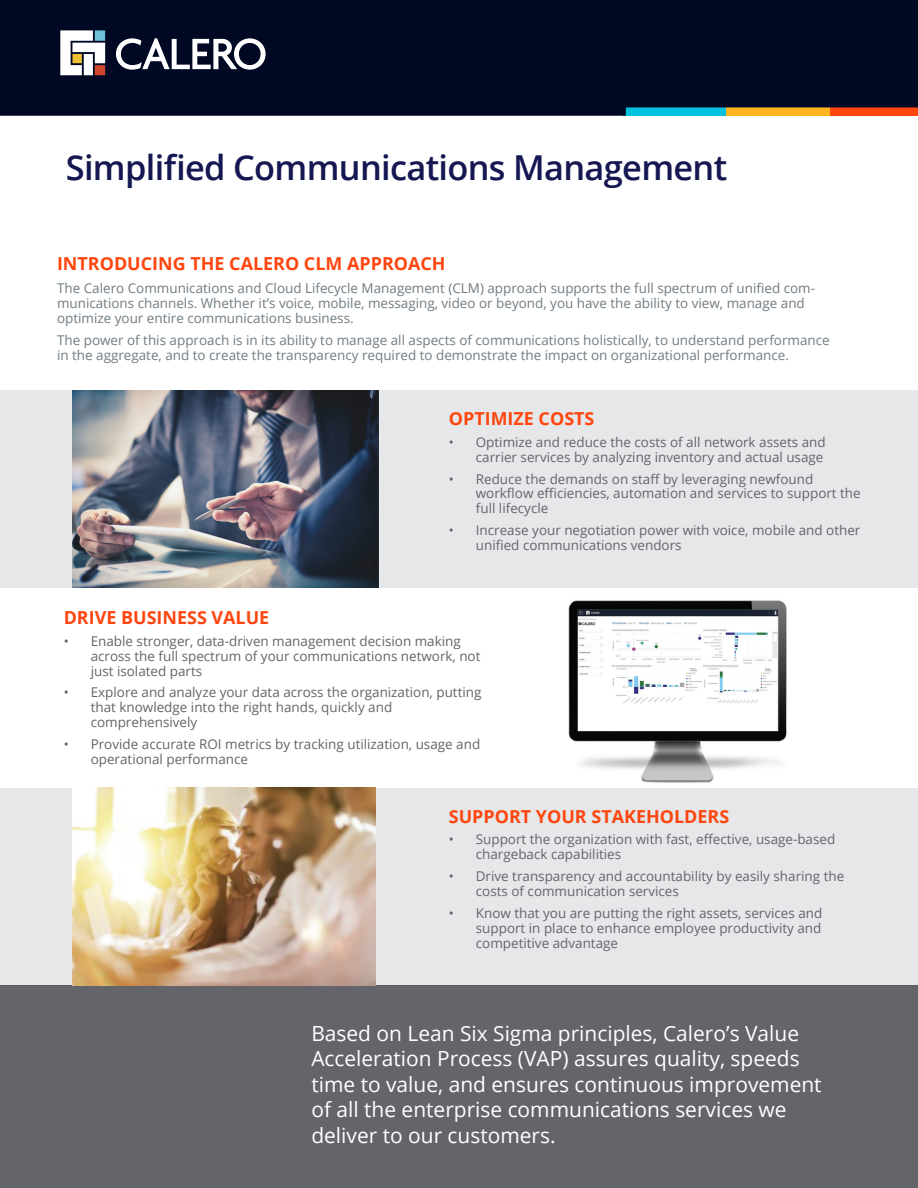
<style>
.page{position:relative;width:918px;height:1188px;background:#fff}
.page>*{position:absolute;margin:0;border:0;box-sizing:border-box;transform-origin:0 0}
.Main_Header{font:600 34.35px "Open Sans";letter-spacing:-.02em;color:#141751}
.Pull_Quote_quoter_te{font:20.85px/25.3px "Open Sans";color:#fff}
.Body_Text{font:700 18px "Open Sans";color:#ff460f}
.t1{font:13.5px/15px "Open Sans";color:#63656a}
.Body_Text-2{font:13.5px/15px "Open Sans";color:#707c83}
</style>
<div class="page">
<div style="left:0;top:986px;width:918px;height:202px;background:#63656a"></div>
<div style="left:0;top:788px;width:918px;height:198px;background:#e5e7e9"></div>
<img style="left:73px;top:788px;width:303px;height:198px">
<div style="left:0;top:390px;width:918px;height:198px;background:#e5e7e9"></div>
<img style="left:568px;top:600px;width:219px;height:183px">
<img style="left:73px;top:390px;width:306px;height:198px">
<div style="left:0;top:0;width:918px;height:116px;background:#010824"></div>
<svg style="left:60px;top:30px;width:45px;height:45px"></svg>
<svg style="left:116px;top:38px;width:150px;height:32px"></svg>
<p class="Main_Header" style="left:66px;top:144px;width:663px">Simplified Communications Management</p>
<p class="Body_Text" style="left:57px;top:250px;width:390px">INTRODUCING THE CALERO CLM APPROACH</p>
<p class="Body_Text-2" style="left:57px;top:281px;width:760px">The Calero Communications and Cloud Lifecycle Management (CLM) approach supports the full spectrum of unified com&shy;munications channels. Whether it’s voice, mobile, messaging, video or beyond, you have the ability to view, manage and optimize your entire communications business.</p>
<p class="Body_Text-2" style="left:57px;top:332px;width:774px">The power of this approach is in its ability to manage all aspects of communications holistically, to understand performance in the aggregate, and to create the transparency required to demonstrate the impact on organizational performance.</p>
<p class="Body_Text" style="left:449px;top:406px;width:147px">OPTIMIZE COSTS</p>
<p class="t1" style="left:449px;top:434px;width:378px;text-align:right">• Optimize and reduce the costs of all network assets and carrier services by analyzing inventory and actual usage</p>
<p class="t1" style="left:476px;top:471px;width:386px;text-indent:-27px">• Reduce the demands on staff by leveraging newfound workflow efficiencies, automation and services to support the full lifecycle</p>
<p class="t1" style="left:476px;top:522px;width:386px;text-indent:-27px">• Increase your negotiation power with voice, mobile and other unified communications vendors</p>
<p class="Body_Text" style="left:64px;top:605px;width:207px">DRIVE BUSINESS VALUE</p>
<p class="t1" style="left:91px;top:633px;width:391px;text-indent:-27px">• Enable stronger, data-driven management decision making across the full spectrum of your communications network, not just isolated parts</p>
<p class="t1" style="left:91px;top:684px;width:392px;text-indent:-27px">• Explore and analyze your data across the organization, putting that knowledge into the right hands, quickly and comprehensively</p>
<p class="t1" style="left:91px;top:736px;width:391px;text-indent:-27px">• Provide accurate ROI metrics by tracking utilization, usage and operational performance</p>
<p class="Body_Text" style="left:449px;top:803px;width:282px">SUPPORT YOUR STAKEHOLDERS</p>
<p class="t1" style="left:476px;top:832px;width:361px;text-indent:-27px">• Support the organization with fast, effective, usage-based chargeback capabilities</p>
<p class="t1" style="left:476px;top:868px;width:370px;text-indent:-27px">• Drive transparency and accountability by easily sharing the costs of communication services</p>
<p class="t1" style="left:476px;top:905px;width:348px;text-align:justify;text-indent:-27px">• Know that you are putting the right assets, services and support in place to enhance employee productivity and competitive advantage</p>
<p class="Pull_Quote_quoter_te" style="left:311px;top:1020px;width:512px">Based on Lean Six Sigma principles, Calero’s Value Acceleration Process (VAP) assures quality, speeds time to value, and ensures continuous improvement of all the enterprise communications services we deliver to our customers.</p>
</div>
